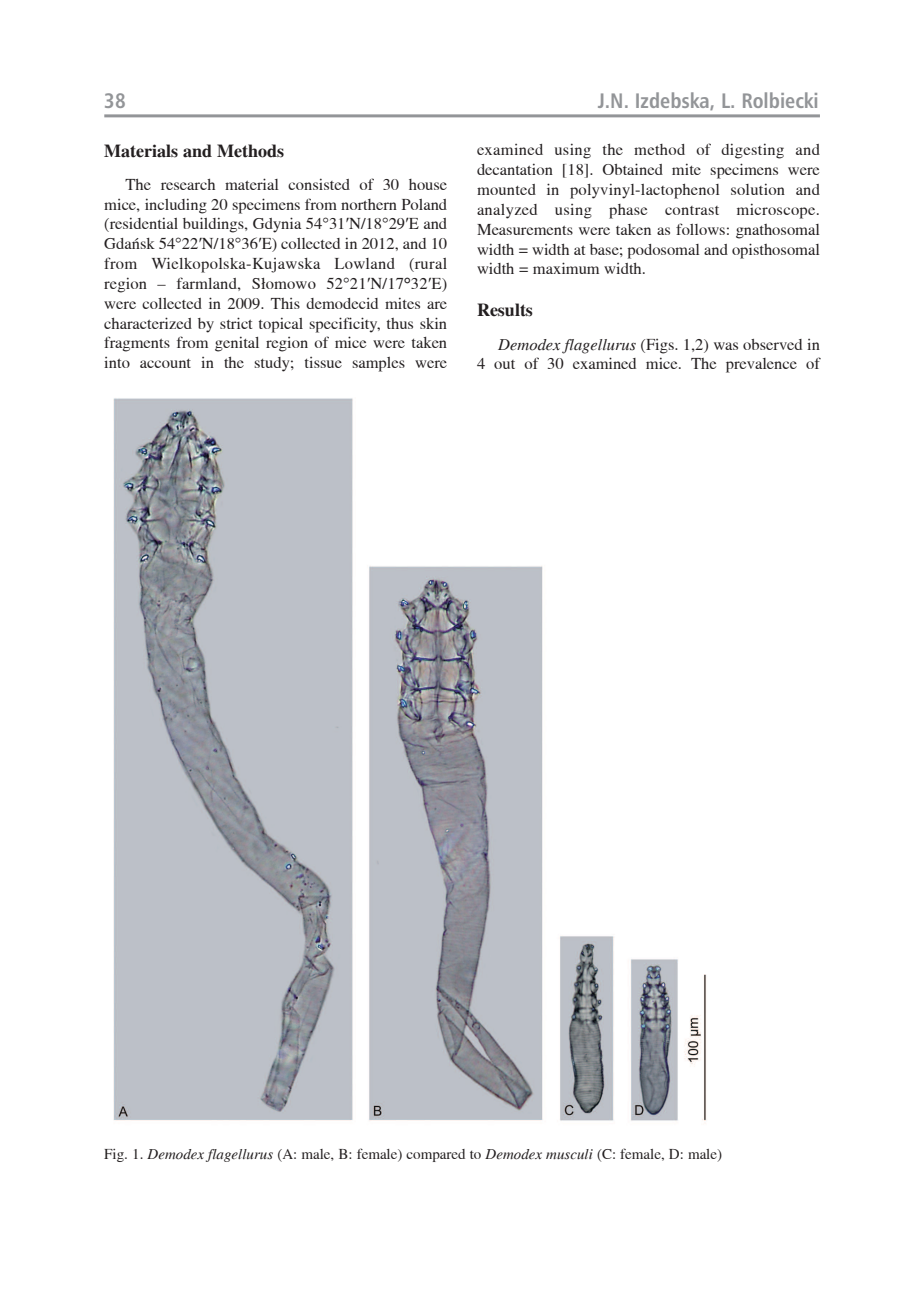
<style>
.page{position:relative;width:920px;height:1290px;background:#fff}
.page>*{position:absolute;margin:0;border:0;box-sizing:border-box;transform-origin:0 0}
.t1{font:21px "Humnst 777 Cn PL Bold A";color:#939598}
.t2{font:700 18px "Toronto";color:#231f20}
.t3{font:16.5px/19.8px "Toronto";color:#231f20;text-align:justify}
.t4{font:15px "Toronto";color:#231f20}
.s1{font-family:"Times New Roman"}
.s2{font-family:"Times New Roman";font-weight:700}
.s3{font-style:italic}
</style>
<div class="page">
<hr style="left:104px;top:114px;width:716px;height:3px;background:#939598">
<img style="left:113px;top:398px;width:594px;height:723px">
<p class="t1" style="left:104px;top:88px;width:23px">38</p>
<p class="t1" style="left:598px;top:88px;width:222px">J.N. Izdebska, L. Rolbiecki</p>
<p class="t2" style="left:104px;top:140px;width:181px">Materials and Methods</p>
<p class="t3" style="left:104px;top:174px;width:344px;text-indent:21px">The research material consisted of 30 house mice, including 20 specimens from northern Poland (residential buildings, Gdynia 54<span class="s1">°</span>31<span class="s1">′</span>N/18<span class="s1">°</span>29<span class="s1">′</span>E and Gdańsk 54<span class="s1">°</span>22<span class="s1">′</span>N/18<span class="s1">°</span>36<span class="s1">′</span>E) collected in 2012, and 10 from Wielkopolska-Kujawska Lowland (rural region – farmland, Słomowo 52<span class="s1">°</span>21<span class="s1">′</span>N/17<span class="s2">°</span>32<span class="s1">′</span>E) were collected in 2009. This demodecid mites are characterized by strict topical specificity, thus skin fragments from genital region of mice were taken into account in the study; tissue samples were</p>
<p class="t3" style="left:477px;top:140px;width:344px">examined using the method of digesting and decantation [18]. Obtained mite specimens were mounted in polyvinyl-lactophenol solution and analyzed using phase contrast microscope.<br>Measurements were taken as follows: gnathosomal width = width at base; podosomal and opisthosomal width = maximum width.</p>
<p class="t2" style="left:477px;top:300px;width:57px">Results</p>
<p class="t3" style="left:477px;top:334px;width:344px;text-align:right"><span class="s3">Demodex flagellurus</span> (Figs. 1,2) was observed in<br>4 out of 30 examined mice. The prevalence of</p>
<p class="t4" style="left:104px;top:1146px;width:619px">Fig. 1. <span class="s3">Demodex flagellurus</span> (A: male, B: female) compared to <span class="s3">Demodex musculi</span> (C: female, D: male)</p>
</div>
